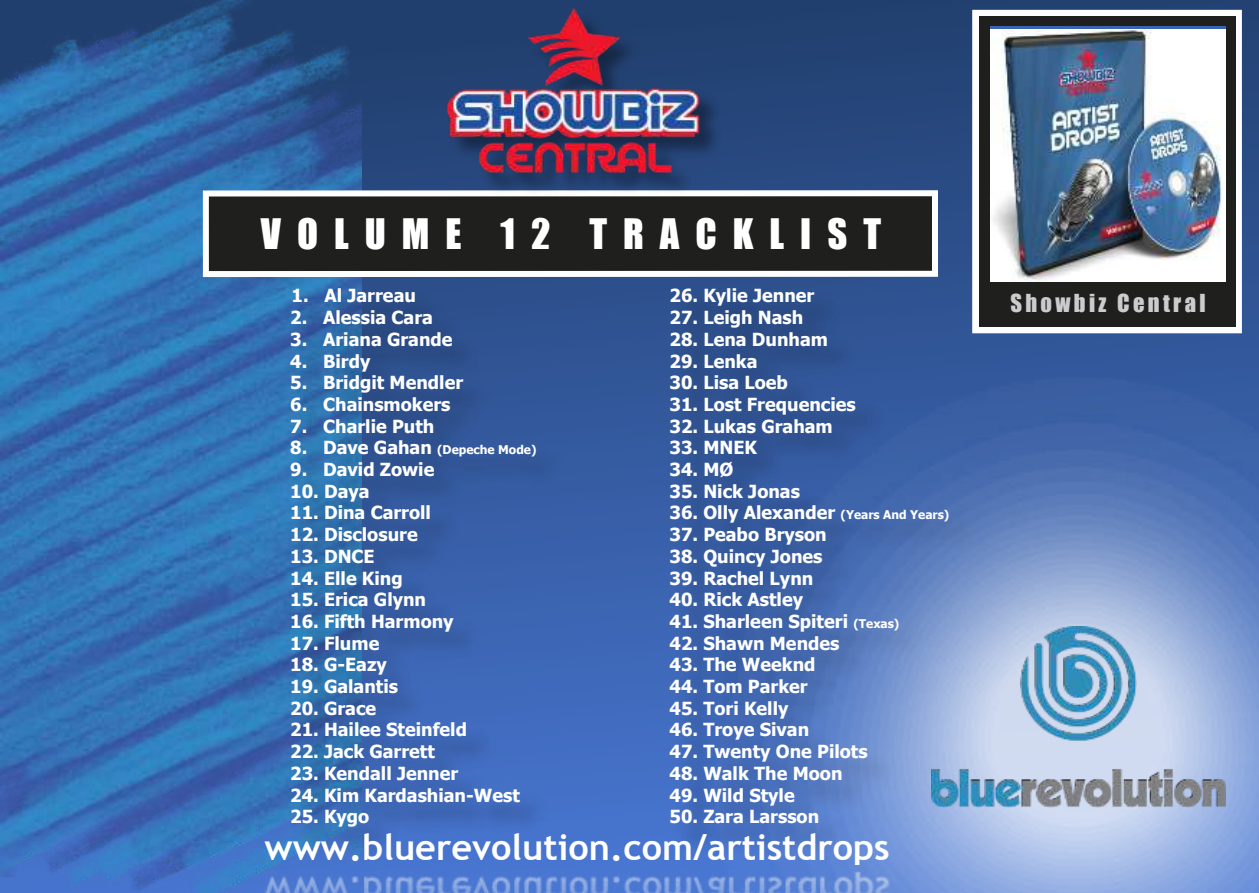
<style>
.page{position:relative;width:1259px;height:893px;background:#fff}
.page>*{position:absolute;margin:0;border:0;box-sizing:border-box;transform-origin:0 0}
.t1{font:38.7px "Impact";letter-spacing:.415em;color:#fff}
.t2{font:700 36px "Trebuchet MS";color:#fff}
.t3{font:22.8px "Impact";letter-spacing:.15em;color:#ccccce}
.t4{font:700 18px "Tahoma";color:#fff}
.t5{font:700 12px "Tahoma";color:#fff}
.s1{font-size:18px}
.s2{font-size:12px}
</style>
<div class="page">
<svg style="left:361px;top:0;width:898px;height:298px;background:#264679"></svg>
<img style="left:0;top:0;width:361px;height:893px">
<div style="left:203px;top:190px;width:735px;height:87px;border:12px solid #fff"></div>
<div style="left:209px;top:196px;width:723px;height:75px;background:#1f201d"></div>
<img style="left:231px;top:278px;width:741px;height:546px">
<div style="left:972px;top:10px;width:269px;height:323px;border:13px solid #fff"></div>
<div style="left:978px;top:16px;width:257px;height:311px;background:#1f201d"></div>
<img style="left:990px;top:29px;width:235px;height:253px">
<img style="left:435px;top:0;width:303px;height:197px">
<img style="left:440px;top:1px;width:271px;height:180px">
<img style="left:215px;top:824px;width:390px;height:69px">
<img style="left:605px;top:298px;width:654px;height:595px">
<img style="left:931px;top:626px;width:294px;height:182px">
<h1 class="t1" style="left:261px;top:218px;width:622px">VOLUME 12 TRACKLIST</h1>
<p class="t4" style="left:291px;top:289px;width:126px">1. Al Jarreau</p>
<p class="t4" style="left:669px;top:289px;width:146px">26. Kylie Jenner</p>
<p class="t4" style="left:290px;top:310px;width:144px">2. Alessia Cara</p>
<p class="t4" style="left:669px;top:310px;width:135px">27. Leigh Nash</p>
<p class="t4" style="left:290px;top:332px;width:164px">3. Ariana Grande</p>
<p class="t4" style="left:669px;top:332px;width:160px">28. Lena Dunham</p>
<p class="t4" style="left:290px;top:354px;width:82px">4. Birdy</p>
<p class="t4" style="left:669px;top:354px;width:90px">29. Lenka</p>
<p class="t4" style="left:290px;top:375px;width:174px">5. Bridgit Mendler</p>
<p class="t4" style="left:669px;top:375px;width:120px">30. Lisa Loeb</p>
<p class="t4" style="left:290px;top:397px;width:162px">6. Chainsmokers</p>
<p class="t4" style="left:669px;top:397px;width:188px">31. Lost Frequencies</p>
<p class="t4" style="left:290px;top:419px;width:146px">7. Charlie Puth</p>
<p class="t4" style="left:669px;top:419px;width:165px">32. Lukas Graham</p>
<p class="t5" style="left:290px;top:445px;width:248px"><span class="s1">8. Dave Gahan</span> (Depeche Mode)</p>
<p class="t4" style="left:669px;top:441px;width:89px">33. MNEK</p>
<p class="t4" style="left:290px;top:462px;width:146px">9. David Zowie</p>
<p class="t4" style="left:669px;top:462px;width:65px">34. MØ</p>
<p class="t4" style="left:290px;top:484px;width:81px">10. Daya</p>
<p class="t4" style="left:669px;top:484px;width:132px">35. Nick Jonas</p>
<p class="t4" style="left:290px;top:506px;width:142px">11. Dina Carroll</p>
<p class="t4" style="left:669px;top:506px;width:281px">36. Olly Alexander <span class="s2">(Years And Years)</span></p>
<p class="t4" style="left:290px;top:527px;width:129px">12. Disclosure</p>
<p class="t4" style="left:669px;top:527px;width:159px">37. Peabo Bryson</p>
<p class="t4" style="left:290px;top:549px;width:86px">13. DNCE</p>
<p class="t4" style="left:669px;top:549px;width:154px">38. Quincy Jones</p>
<p class="t4" style="left:290px;top:571px;width:114px">14. Elle King</p>
<p class="t4" style="left:669px;top:571px;width:145px">39. Rachel Lynn</p>
<p class="t4" style="left:290px;top:592px;width:137px">15. Erica Glynn</p>
<p class="t4" style="left:669px;top:592px;width:135px">40. Rick Astley</p>
<p class="t4" style="left:290px;top:614px;width:165px">16. Fifth Harmony</p>
<p class="t4" style="left:669px;top:614px;width:231px">41. Sharleen Spiteri <span class="s2">(Texas)</span></p>
<p class="t4" style="left:290px;top:636px;width:91px">17. Flume</p>
<p class="t4" style="left:669px;top:636px;width:171px">42. Shawn Mendes</p>
<p class="t4" style="left:290px;top:657px;width:98px">18. G-Eazy</p>
<p class="t4" style="left:669px;top:657px;width:147px">43. The Weeknd</p>
<p class="t4" style="left:290px;top:679px;width:109px">19. Galantis</p>
<p class="t4" style="left:669px;top:679px;width:140px">44. Tom Parker</p>
<p class="t4" style="left:290px;top:701px;width:88px">20. Grace</p>
<p class="t4" style="left:669px;top:701px;width:120px">45. Tori Kelly</p>
<p class="t4" style="left:290px;top:723px;width:178px">21. Hailee Steinfeld</p>
<p class="t4" style="left:669px;top:723px;width:141px">46. Troye Sivan</p>
<p class="t4" style="left:290px;top:744px;width:146px">22. Jack Garrett</p>
<p class="t4" style="left:669px;top:744px;width:200px">47. Twenty One Pilots</p>
<p class="t4" style="left:290px;top:766px;width:170px">23. Kendall Jenner</p>
<p class="t4" style="left:669px;top:766px;width:174px">48. Walk The Moon</p>
<p class="t4" style="left:290px;top:788px;width:231px">24. Kim Kardashian-West</p>
<p class="t4" style="left:669px;top:788px;width:127px">49. Wild Style</p>
<p class="t4" style="left:290px;top:809px;width:81px">25. Kygo</p>
<p class="t4" style="left:669px;top:809px;width:151px">50. Zara Larsson</p>
<h2 class="t2" style="left:264px;top:834px;width:627px">www.bluerevolution.com/artistdrops</h2>
<p class="t3" style="left:1010px;top:294px;width:197px">Showbiz Central</p>
</div>
